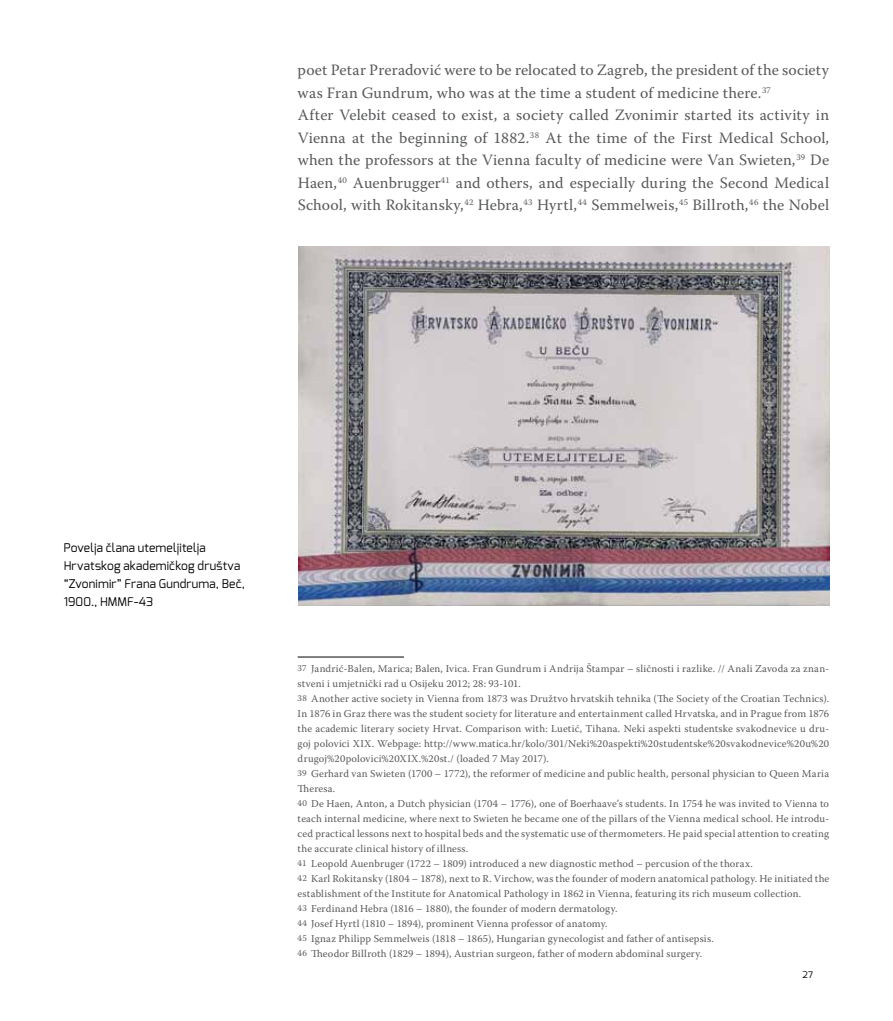
<style>
.page{position:relative;width:893px;height:1021px;background:#fff}
.page>*{position:absolute;margin:0;border:0;box-sizing:border-box;transform-origin:0 0}
.t1{font:15.75px/22.5px "Warnock Pro";letter-spacing:.015em;color:#58595b}
.t2{font:12px/18px "Exo";letter-spacing:.015em;color:#000}
.t3{font:10.5px/15px "Warnock Pro";letter-spacing:.02em;color:#58595b}
.t4{font:9px "Exo";color:#000}
.s1{font-size:9px}
</style>
<div class="page">
<hr style="left:298px;top:656px;width:106px;height:1px;background:#000">
<img style="left:298px;top:247px;width:532px;height:359px">
<p class="t1" style="left:298px;top:59px;width:533px">poet Petar Preradović were to be relocated to Zagreb, the president of the society was Fran Gundrum, who was at the time a student of medicine there.<sup>37<br></sup>After Velebit ceased to exist, a society called Zvonimir started its activity in Vienna at the beginning of 1882.<sup>38</sup> At the time of the First Medical School, when the professors at the Vienna faculty of medicine were Van Swieten,<sup>39</sup> De Haen,<sup>40</sup> Auenbrugger<sup>41</sup> and others, and especially during the Second Medical School, with Rokitansky,<sup>42</sup> Hebra,<sup>43</sup> Hyrtl,<sup>44</sup> Semmelweis,<sup>45</sup> Billroth,<sup>46</sup> the Nobel</p>
<p class="t2" style="left:64px;top:538px;width:183px">Povelja člana utemeljitelja<br>Hrvatskog akademičkog društva “Zvonimir” Frana Gundruma, Beč,<br>1900., HMMF-43</p>
<p class="t3" style="left:298px;top:661px;width:533px"><span class="s1">37</span> Jandrić-Balen, Marica; Balen, Ivica. Fran Gundrum i Andrija Štampar – sličnosti i razlike. // Anali Zavoda za znan&shy;stveni i umjetnički rad u Osijeku 2012; 28: 93-101.<br><span class="s1">38</span> Another active society in Vienna from 1873 was Družtvo hrvatskih tehnika (The Society of the Croatian Technics).<br>In 1876 in Graz there was the student society for literature and entertainment called Hrvatska, and in Prague from 1876 the academic literary society Hrvat. Comparison with: Luetić, Tihana. Neki aspekti studentske svakodnevice u dru&shy;goj polovici XIX. Webpage: http://www.matica.hr/kolo/301/Neki%20aspekti%20studentske%20svakodnevice%20u%20 drugoj%20polovici%20XIX.%20st./ (loaded 7 May 2017).<br><span class="s1">39</span> Gerhard van Swieten (1700 – 1772), the reformer of medicine and public health, personal physician to Queen Maria Theresa.<br><span class="s1">40</span> De Haen, Anton, a Dutch physician (1704 – 1776), one of Boerhaave’s students. In 1754 he was invited to Vienna to teach internal medicine, where next to Swieten he became one of the pillars of the Vienna medical school. He introdu&shy;ced practical lessons next to hospital beds and the systematic use of thermometers. He paid special attention to creating the accurate clinical history of illness.<br><span class="s1">41</span> Leopold Auenbruger (1722 – 1809) introduced a new diagnostic method – percusion of the thorax.<br><span class="s1">42</span> Karl Rokitansky (1804 – 1878), next to R. Virchow, was the founder of modern anatomical pathology. He initiated the establishment of the Institute for Anatomical Pathology in 1862 in Vienna, featuring its rich museum collection.<br><span class="s1">43</span> Ferdinand Hebra (1816 – 1880), the founder of modern dermatology.<br><span class="s1">44</span> Josef Hyrtl (1810 – 1894), prominent Vienna professor of anatomy.<br><span class="s1">45</span> Ignaz Philipp Semmelweis (1818 – 1865), Hungarian gynecologist and father of antisepsis.<br><span class="s1">46</span> Theodor Billroth (1829 – 1894), Austrian surgeon, father of modern abdominal surgery.</p>
<p class="t4" style="left:803px;top:969px;width:12px">27</p>
</div>
